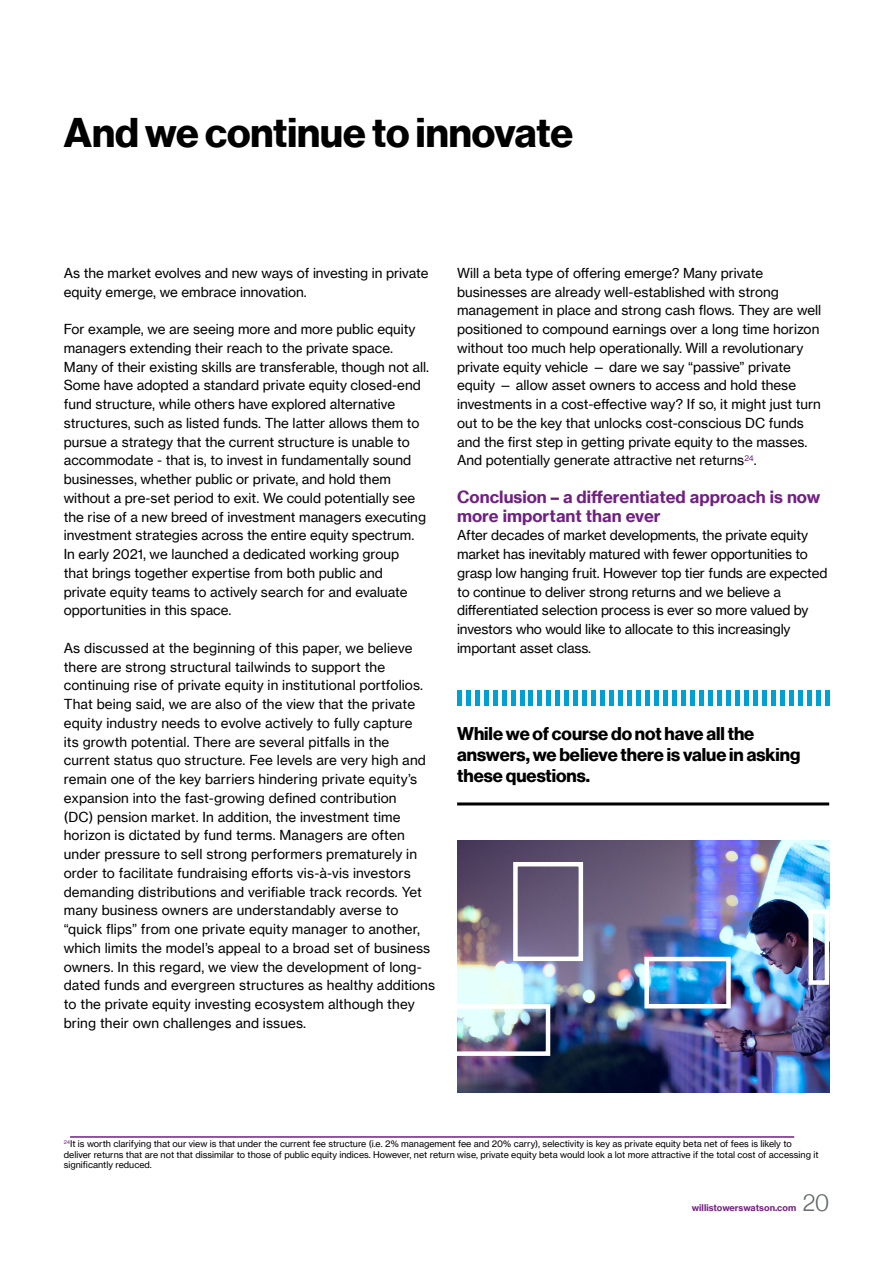
<style>
.page{position:relative;width:893px;height:1263px;background:#fff}
.page>*{position:absolute;margin:0;border:0;box-sizing:border-box;transform-origin:0 0}
.t1{font:40.5px "N Haas Grotesk DS Pro 75 Bd";color:#000}
.t2{font:24px "N Haas Grotesk DS Pro 45 Lt";color:#63666a}
.t3{font:18px/21px "N Haas Grotesk DS Pro 75 Bd";color:#000}
.t4{font:16.5px/18.8px "N Haas Grotesk TX Pro 75 Bd";color:#702082}
.t5{font:13.5px/18.8px "N Haas Grotesk TX Pro 55 Rg";color:#000}
.t6{font:9px/10.5px "N Haas Grotesk TX Pro 55 Rg";color:#000}
.t7{font:9px "N Haas Grotesk TX Pro 75 Bd";color:#752383}
</style>
<div class="page">
<img style="left:457px;top:840px;width:372px;height:253px">
<hr style="left:457px;top:802px;width:372px;height:3px;background:#000">
<hr style="left:457px;top:690px;width:4px;height:16px;background:#00a0d2">
<hr style="left:466px;top:690px;width:4px;height:16px;background:#00a0d2">
<hr style="left:475px;top:690px;width:4px;height:16px;background:#00a0d2">
<hr style="left:484px;top:690px;width:4px;height:16px;background:#00a0d2">
<hr style="left:493px;top:690px;width:4px;height:16px;background:#00a0d2">
<hr style="left:502px;top:690px;width:4px;height:16px;background:#00a0d2">
<hr style="left:511px;top:690px;width:4px;height:16px;background:#00a0d2">
<hr style="left:520px;top:690px;width:4px;height:16px;background:#00a0d2">
<hr style="left:529px;top:690px;width:4px;height:16px;background:#00a0d2">
<hr style="left:538px;top:690px;width:4px;height:16px;background:#00a0d2">
<hr style="left:547px;top:690px;width:4px;height:16px;background:#00a0d2">
<hr style="left:556px;top:690px;width:4px;height:16px;background:#00a0d2">
<hr style="left:565px;top:690px;width:4px;height:16px;background:#00a0d2">
<hr style="left:574px;top:690px;width:4px;height:16px;background:#00a0d2">
<hr style="left:583px;top:690px;width:4px;height:16px;background:#00a0d2">
<hr style="left:592px;top:690px;width:4px;height:16px;background:#00a0d2">
<hr style="left:601px;top:690px;width:4px;height:16px;background:#00a0d2">
<hr style="left:610px;top:690px;width:4px;height:16px;background:#00a0d2">
<hr style="left:619px;top:690px;width:4px;height:16px;background:#00a0d2">
<hr style="left:628px;top:690px;width:4px;height:16px;background:#00a0d2">
<hr style="left:637px;top:690px;width:4px;height:16px;background:#00a0d2">
<div style="left:645px;top:690px;width:5px;height:16px;background:#00a0d2"></div>
<div style="left:654px;top:690px;width:5px;height:16px;background:#00a0d2"></div>
<div style="left:663px;top:690px;width:5px;height:16px;background:#00a0d2"></div>
<div style="left:672px;top:690px;width:5px;height:16px;background:#00a0d2"></div>
<div style="left:681px;top:690px;width:5px;height:16px;background:#00a0d2"></div>
<div style="left:690px;top:690px;width:5px;height:16px;background:#00a0d2"></div>
<hr style="left:699px;top:690px;width:4px;height:16px;background:#00a0d2">
<hr style="left:708px;top:690px;width:4px;height:16px;background:#00a0d2">
<hr style="left:717px;top:690px;width:4px;height:16px;background:#00a0d2">
<hr style="left:726px;top:690px;width:4px;height:16px;background:#00a0d2">
<hr style="left:735px;top:690px;width:4px;height:16px;background:#00a0d2">
<hr style="left:744px;top:690px;width:4px;height:16px;background:#00a0d2">
<hr style="left:753px;top:690px;width:4px;height:16px;background:#00a0d2">
<hr style="left:762px;top:690px;width:4px;height:16px;background:#00a0d2">
<hr style="left:771px;top:690px;width:4px;height:16px;background:#00a0d2">
<hr style="left:780px;top:690px;width:4px;height:16px;background:#00a0d2">
<hr style="left:789px;top:690px;width:4px;height:16px;background:#00a0d2">
<hr style="left:798px;top:690px;width:4px;height:16px;background:#00a0d2">
<hr style="left:807px;top:690px;width:4px;height:16px;background:#00a0d2">
<hr style="left:816px;top:690px;width:4px;height:16px;background:#00a0d2">
<hr style="left:825px;top:690px;width:4px;height:16px;background:#00a0d2">
<hr style="left:70px;top:1136px;width:724px;height:2px;background:#702082">
<div style="left:808px;top:909px;width:21px;height:76px;border:4px solid #fff"></div>
<div style="left:513px;top:862px;width:70px;height:99px;border:4px solid #fff"></div>
<div style="left:448px;top:1004px;width:102px;height:52px;border:4px solid #fff"></div>
<div style="left:644px;top:957px;width:87px;height:51px;border:4px solid #fff"></div>
<h1 class="t1" style="left:64px;top:109px;width:511px">And we continue to innovate</h1>
<p class="t5" style="left:64px;top:263px;width:366px">As the market evolves and new ways of investing in private equity emerge, we embrace innovation.</p>
<p class="t5" style="left:64px;top:320px;width:365px">For example, we are seeing more and more public equity managers extending their reach to the private space.<br>Many of their existing skills are transferable, though not all.<br>Some have adopted a standard private equity closed-end fund structure, while others have explored alternative structures, such as listed funds. The latter allows them to pursue a strategy that the current structure is unable to accommodate - that is, to invest in fundamentally sound businesses, whether public or private, and hold them without a pre-set period to exit. We could potentially see the rise of a new breed of investment managers executing investment strategies across the entire equity spectrum.<br>In early 2021, we launched a dedicated working group<br>that brings together expertise from both public and private equity teams to actively search for and evaluate opportunities in this space.</p>
<p class="t5" style="left:64px;top:638px;width:373px">As discussed at the beginning of this paper, we believe there are strong structural tailwinds to support the continuing rise of private equity in institutional portfolios.<br>That being said, we are also of the view that the private equity industry needs to evolve actively to fully capture<br>its growth potential. There are several pitfalls in the current status quo structure. Fee levels are very high and remain one of the key barriers hindering private equity’s expansion into the fast-growing defined contribution<br>(DC) pension market. In addition, the investment time horizon is dictated by fund terms. Managers are often under pressure to sell strong performers prematurely in order to facilitate fundraising efforts vis-à-vis investors demanding distributions and verifiable track records. Yet many business owners are understandably averse to “quick flips” from one private equity manager to another, which limits the model’s appeal to a broad set of business owners. In this regard, we view the development of long&shy;dated funds and evergreen structures as healthy additions to the private equity investing ecosystem although they bring their own challenges and issues.</p>
<p class="t5" style="left:457px;top:263px;width:366px">Will a beta type of offering emerge? Many private businesses are already well-established with strong management in place and strong cash flows. They are well positioned to compound earnings over a long time horizon without too much help operationally. Will a revolutionary private equity vehicle — dare we say “passive” private equity — allow asset owners to access and hold these investments in a cost-effective way? If so, it might just turn out to be the key that unlocks cost-conscious DC funds and the first step in getting private equity to the masses.<br>And potentially generate attractive net returns<sup>24</sup>.</p>
<p class="t4" style="left:457px;top:487px;width:365px">Conclusion – a differentiated approach is now more important than ever</p>
<p class="t5" style="left:457px;top:526px;width:372px">After decades of market developments, the private equity market has inevitably matured with fewer opportunities to grasp low hanging fruit. However top tier funds are expected to continue to deliver strong returns and we believe a differentiated selection process is ever so more valued by investors who would like to allocate to this increasingly important asset class.</p>
<h3 class="t3" style="left:457px;top:724px;width:345px">While we of course do not have all the answers, we believe there is value in asking these questions.</h3>
<p class="t6" style="left:64px;top:1139px;width:756px"><sup>24</sup>It is worth clarifying that our view is that under the current fee structure (i.e. 2% management fee and 20% carry), selectivity is key as private equity beta net of fees is likely to deliver returns that are not that dissimilar to those of public equity indices. However, net return wise, private equity beta would look a lot more attractive if the total cost of accessing it significantly reduced.</p>
<p class="t7" style="left:692px;top:1202px;width:106px">willistowerswatson.com</p>
<h2 class="t2" style="left:803px;top:1189px;width:28px">20</h2>
</div>
